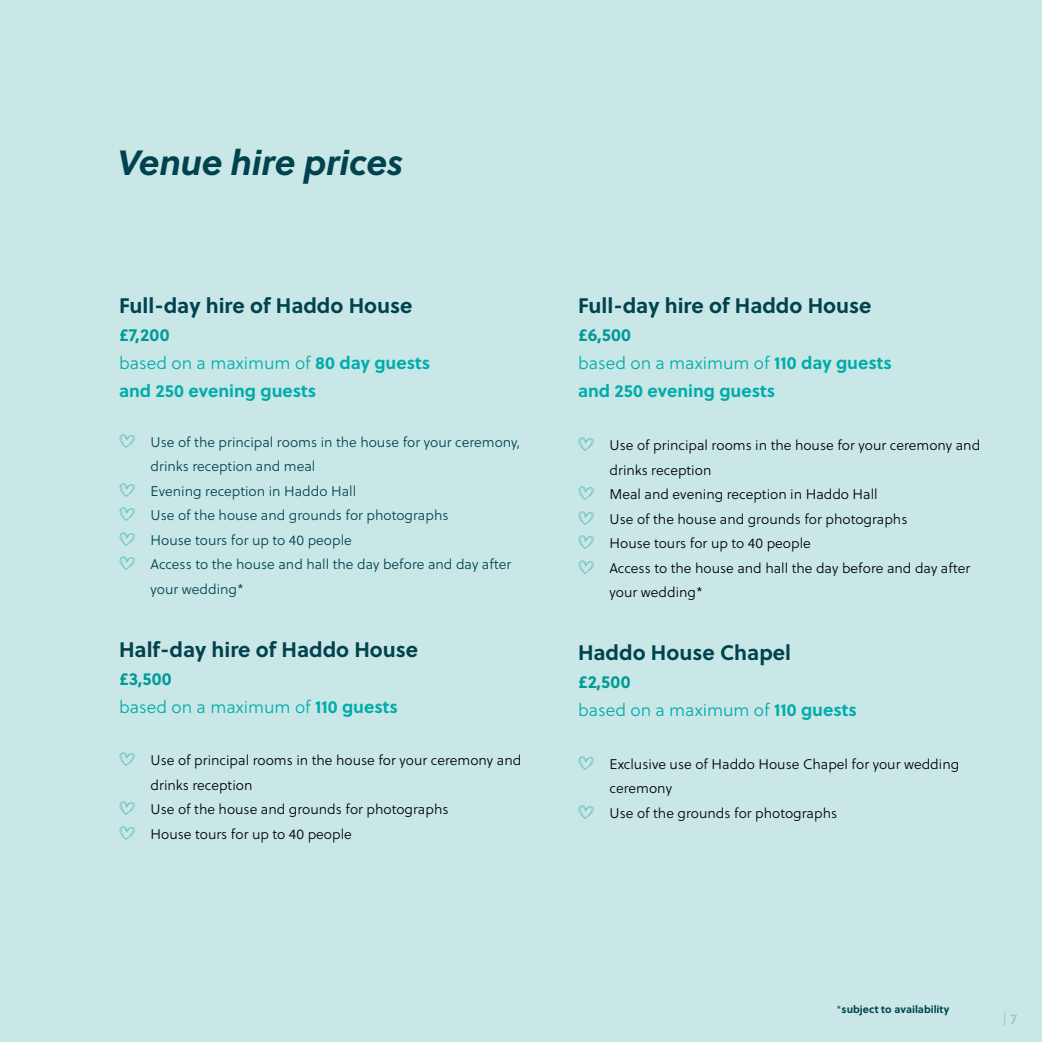
<style>
.page{position:relative;width:1042px;height:1042px;background:#c9e7e7}
.page>*{position:absolute;margin:0;border:0;box-sizing:border-box;transform-origin:0 0}
.t1{font:italic 700 35px "Soleil";letter-spacing:-.01em;color:#00424e}
.t2{font:700 21px "Soleil";color:#00424e}
.t3{font:17.5px "Soleil Lt";color:#00acab}
.t4{font:700 17.5px "Soleil";color:#00acab}
.t5{font:700 17.5px "Soleil";letter-spacing:.015em;color:#009a96}
.t6{font:14px "Soleil Lt";color:#000}
.t7{font:14px "Soleil Lt";color:#00424e}
.t8{font:14px "Soleil";color:#78c7c6}
.t9{font:700 10.5px "Soleil";color:#00424e}
.s1{font-family:"Soleil";font-weight:700}
.s2{font-family:"Love Cha Illustration";font-size:17.5px;color:#66c1c1}
.s3{font-family:"Soleil Lt";font-weight:400}
.s4{font-weight:700}
</style>
<div class="page">
<h1 class="t1" style="left:118px;top:136px;width:287px">Venue hire prices</h1>
<h2 class="t2" style="left:119px;top:290px;width:295px">Full-day hire of Haddo House</h2>
<p class="t5" style="left:119px;top:322px;width:52px">£7,200</p>
<p class="t3" style="left:119px;top:351px;width:313px">based on a maximum of <span class="s1">80 day guests</span></p>
<p class="t4" style="left:119px;top:378px;width:199px">and 250 evening guests</p>
<p class="t7" style="left:119px;top:432px;width:403px"><span class="s2">l</span> Use of the principal rooms in the house for your ceremony,</p>
<p class="t7" style="left:151px;top:456px;width:166px">drinks reception and meal</p>
<p class="t7" style="left:119px;top:481px;width:239px"><span class="s2">l</span> Evening reception in Haddo Hall</p>
<p class="t7" style="left:119px;top:505px;width:331px"><span class="s2">l</span> Use of the house and grounds for photographs</p>
<p class="t7" style="left:119px;top:530px;width:234px"><span class="s2">l</span> House tours for up to 40 people</p>
<p class="t7" style="left:119px;top:554px;width:394px"><span class="s2">l</span> Access to the house and hall the day before and day after</p>
<p class="t7" style="left:151px;top:579px;width:95px">your wedding*</p>
<h2 class="t2" style="left:119px;top:633px;width:301px">Half-day hire of Haddo House</h2>
<p class="t5" style="left:119px;top:665px;width:54px">£3,500</p>
<p class="t3" style="left:119px;top:694px;width:280px">based on a maximum of <span class="s1">110 guests</span></p>
<p class="t6" style="left:119px;top:750px;width:404px"><span class="s2">l</span> Use of principal rooms in the house for your ceremony and</p>
<p class="t6" style="left:151px;top:775px;width:103px">drinks reception</p>
<p class="t6" style="left:119px;top:799px;width:331px"><span class="s2">l</span> Use of the house and grounds for photographs</p>
<p class="t6" style="left:119px;top:824px;width:234px"><span class="s2">l</span> House tours for up to 40 people</p>
<h2 class="t2" style="left:578px;top:290px;width:295px">Full-day hire of Haddo House</h2>
<p class="t5" style="left:578px;top:322px;width:55px">£6,500</p>
<p class="t3" style="left:578px;top:351px;width:315px">based on a maximum of <span class="s1">110 day guests</span></p>
<p class="t4" style="left:578px;top:378px;width:199px">and 250 evening guests</p>
<p class="t6" style="left:578px;top:435px;width:404px"><span class="s2">l</span> Use of principal rooms in the house for your ceremony and</p>
<p class="t6" style="left:609px;top:460px;width:103px">drinks reception</p>
<p class="t6" style="left:578px;top:484px;width:301px"><span class="s2">l</span> Meal and evening reception in Haddo Hall</p>
<p class="t6" style="left:578px;top:509px;width:331px"><span class="s2">l</span> Use of the house and grounds for photographs</p>
<p class="t6" style="left:578px;top:533px;width:234px"><span class="s2">l</span> House tours for up to 40 people</p>
<p class="t6" style="left:578px;top:558px;width:394px"><span class="s2">l</span> Access to the house and hall the day before and day after</p>
<p class="t6" style="left:609px;top:582px;width:95px">your wedding*</p>
<h2 class="t2" style="left:578px;top:636px;width:214px">Haddo House Chapel</h2>
<p class="t5" style="left:578px;top:668px;width:54px">£2,500</p>
<p class="t3" style="left:578px;top:698px;width:280px">based on a maximum of <span class="s1">110 guests</span></p>
<p class="t6" style="left:578px;top:754px;width:383px"><span class="s2">l</span> Exclusive use of Haddo House Chapel for your wedding</p>
<p class="t6" style="left:609px;top:778px;width:64px">ceremony</p>
<p class="t6" style="left:578px;top:803px;width:261px"><span class="s2">l</span> Use of the grounds for photographs</p>
<p class="t9" style="left:836px;top:1001px;width:114px"><span class="s3">*</span>subject to availability</p>
<p class="t8" style="left:1002px;top:1009px;width:16px">| <span class="s4">7</span></p>
</div>
